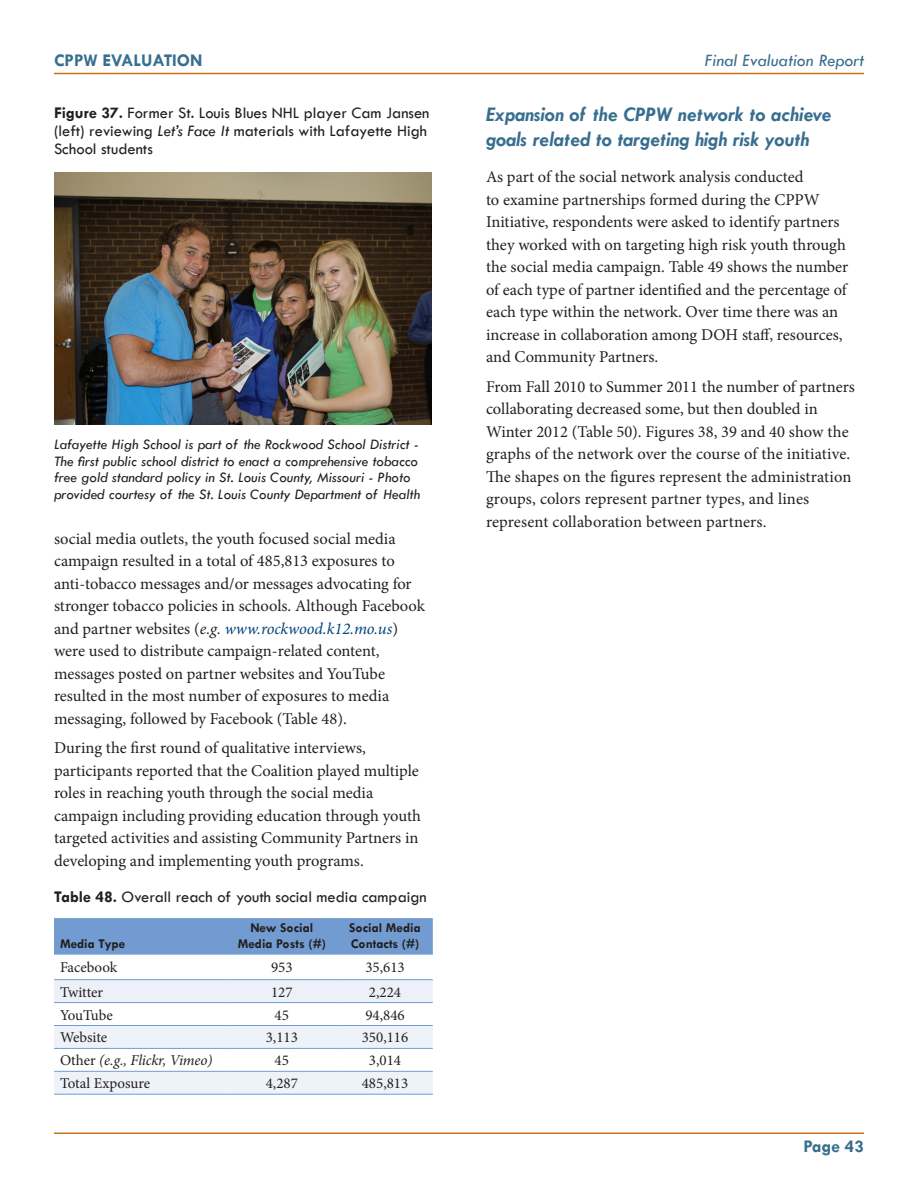
<style>
.page{position:relative;width:918px;height:1188px;background:#fff}
.page>*{position:absolute;margin:0;border:0;box-sizing:border-box;transform-origin:0 0}
.sub_sub_sub_heading{font:italic 700 21px/25.2px "Tw Cen";color:#386e8f}
.t1{font:italic 18px "Tw Cen";color:#386e8f}
.t2{font:700 18px "Tw Cen";color:#386e8f}
.Paragraph_Style_1{font:16.5px/22.5px "Minion Pro";color:#231f20}
.table_title{font:16.5px/18px "Tw Cen";color:#231f20}
.figure_caption{font:italic 15px/16.5px "Tw Cen";color:#231f20}
.table_text{font:15px "Minion Pro";color:#231f20}
.table_text-2{font:italic 15px "Minion Pro";letter-spacing:-.01em;color:#231f20}
.table_header_text{font:700 13.5px/16.5px "Tw Cen";color:#231f20;text-align:center}
.s1{font-weight:700}
.s2{font-style:italic}
.s3{font-style:italic;color:#00447b}
.s4{font-style:normal}
</style>
<div class="page">
<hr style="left:54px;top:73px;width:810px;height:1px;background:#ce7018">
<hr style="left:54px;top:1132px;width:810px;height:2px;background:#ce7018">
<img style="left:54px;top:173px;width:378px;height:252px">
<div style="left:54px;top:918px;width:379px;height:36px;background:#729cd1"></div>
<div style="left:54px;top:980px;width:379px;height:22px;background:#edf0f9"></div>
<svg style="left:54px;top:1026px;width:379px;height:68px"></svg>
<hr style="left:54px;top:954px;width:172px;height:1px;background:#729cd1">
<hr style="left:226px;top:954px;width:111px;height:1px;background:#729cd1">
<hr style="left:337px;top:954px;width:96px;height:1px;background:#729cd1">
<hr style="left:54px;top:979px;width:172px;height:1px;background:#729cd1">
<hr style="left:226px;top:979px;width:111px;height:1px;background:#729cd1">
<hr style="left:337px;top:979px;width:96px;height:1px;background:#729cd1">
<hr style="left:54px;top:1002px;width:172px;height:1px;background:#729cd1">
<hr style="left:226px;top:1002px;width:111px;height:1px;background:#729cd1">
<hr style="left:337px;top:1002px;width:96px;height:1px;background:#729cd1">
<hr style="left:54px;top:1025px;width:172px;height:1px;background:#729cd1">
<hr style="left:226px;top:1025px;width:111px;height:1px;background:#729cd1">
<hr style="left:337px;top:1025px;width:96px;height:1px;background:#729cd1">
<hr style="left:54px;top:1048px;width:172px;height:1px;background:#729cd1">
<hr style="left:226px;top:1048px;width:111px;height:1px;background:#729cd1">
<hr style="left:337px;top:1048px;width:96px;height:1px;background:#729cd1">
<hr style="left:54px;top:1071px;width:172px;height:1px;background:#729cd1">
<hr style="left:226px;top:1071px;width:111px;height:1px;background:#729cd1">
<hr style="left:337px;top:1071px;width:96px;height:1px;background:#729cd1">
<hr style="left:54px;top:1094px;width:172px;height:1px;background:#729cd1">
<hr style="left:226px;top:1094px;width:111px;height:1px;background:#729cd1">
<hr style="left:337px;top:1094px;width:96px;height:1px;background:#729cd1">
<p class="t2" style="left:54px;top:50px;width:150px">CPPW EVALUATION</p>
<p class="t1" style="left:705px;top:50px;width:161px">Final Evaluation Report</p>
<p class="table_title" style="left:54px;top:104px;width:377px"><span class="s1">Figure 37.</span> Former St. Louis Blues NHL player Cam Jansen (left) reviewing <span class="s2">Let’s Face It</span> materials with Lafayette High<br>School students</p>
<p class="figure_caption" style="left:54px;top:436px;width:368px">Lafayette High School is part of the Rockwood School District - The first public school district to enact a comprehensive tobacco free gold standard policy in St. Louis County, Missouri - Photo provided courtesy of the St. Louis County Department of Health</p>
<p class="Paragraph_Style_1" style="left:54px;top:528px;width:372px">social media outlets, the youth focused social media campaign resulted in a total of 485,813 exposures to anti-tobacco messages and/or messages advocating for stronger tobacco policies in schools. Although Facebook and partner websites (<span class="s2">e.g.</span> <span class="s3">www.rockwood.k12.mo.us</span>) were used to distribute campaign-related content, messages posted on partner websites and YouTube resulted in the most number of exposures to media messaging, followed by Facebook (Table 48).</p>
<p class="Paragraph_Style_1" style="left:54px;top:737px;width:369px">During the first round of qualitative interviews, participants reported that the Coalition played multiple roles in reaching youth through the social media campaign including providing education through youth targeted activities and assisting Community Partners in developing and implementing youth programs.</p>
<p class="table_title" style="left:54px;top:888px;width:374px"><span class="s1">Table 48.</span> Overall reach of youth social media campaign</p>
<p class="table_header_text" style="left:60px;top:935px;width:67px">Media Type</p>
<p class="table_header_text" style="left:238px;top:919px;width:90px">New Social<br>Media Posts (#)</p>
<p class="table_header_text" style="left:349px;top:919px;width:73px;text-align:left">Social Media<br>Contacts (#)</p>
<p class="table_text" style="left:60px;top:958px;width:59px">Facebook</p>
<p class="table_text" style="left:271px;top:958px;width:23px">953</p>
<p class="table_text" style="left:365px;top:958px;width:41px">35,613</p>
<p class="table_text" style="left:60px;top:982px;width:45px">Twitter</p>
<p class="table_text" style="left:271px;top:982px;width:23px">127</p>
<p class="table_text" style="left:369px;top:982px;width:34px">2,224</p>
<p class="table_text" style="left:60px;top:1005px;width:54px">YouTube</p>
<p class="table_text" style="left:275px;top:1005px;width:16px">45</p>
<p class="table_text" style="left:365px;top:1005px;width:41px">94,846</p>
<p class="table_text" style="left:60px;top:1028px;width:49px">Website</p>
<p class="table_text" style="left:266px;top:1028px;width:34px">3,113</p>
<p class="table_text" style="left:362px;top:1028px;width:48px">350,116</p>
<p class="table_text-2" style="left:60px;top:1050px;width:154px"><span class="s4">Other</span> (e.g., Flickr, Vimeo)</p>
<p class="table_text" style="left:275px;top:1050px;width:16px">45</p>
<p class="table_text" style="left:369px;top:1050px;width:34px">3,014</p>
<p class="table_text" style="left:60px;top:1073px;width:92px">Total Exposure</p>
<p class="table_text" style="left:266px;top:1073px;width:34px">4,287</p>
<p class="table_text" style="left:362px;top:1073px;width:48px">485,813</p>
<p class="sub_sub_sub_heading" style="left:486px;top:101px;width:347px">Expansion of the CPPW network to achieve goals related to targeting high risk youth</p>
<p class="Paragraph_Style_1" style="left:486px;top:166px;width:364px">As part of the social network analysis conducted<br>to examine partnerships formed during the CPPW Initiative, respondents were asked to identify partners they worked with on targeting high risk youth through the social media campaign. Table 49 shows the number of each type of partner identified and the percentage of each type within the network. Over time there was an increase in collaboration among DOH staff, resources, and Community Partners.</p>
<p class="Paragraph_Style_1" style="left:486px;top:375px;width:370px">From Fall 2010 to Summer 2011 the number of partners collaborating decreased some, but then doubled in Winter 2012 (Table 50). Figures 38, 39 and 40 show the graphs of the network over the course of the initiative.<br>The shapes on the figures represent the administration groups, colors represent partner types, and lines represent collaboration between partners.</p>
<p class="t2" style="left:803px;top:1136px;width:62px">Page 43</p>
</div>
